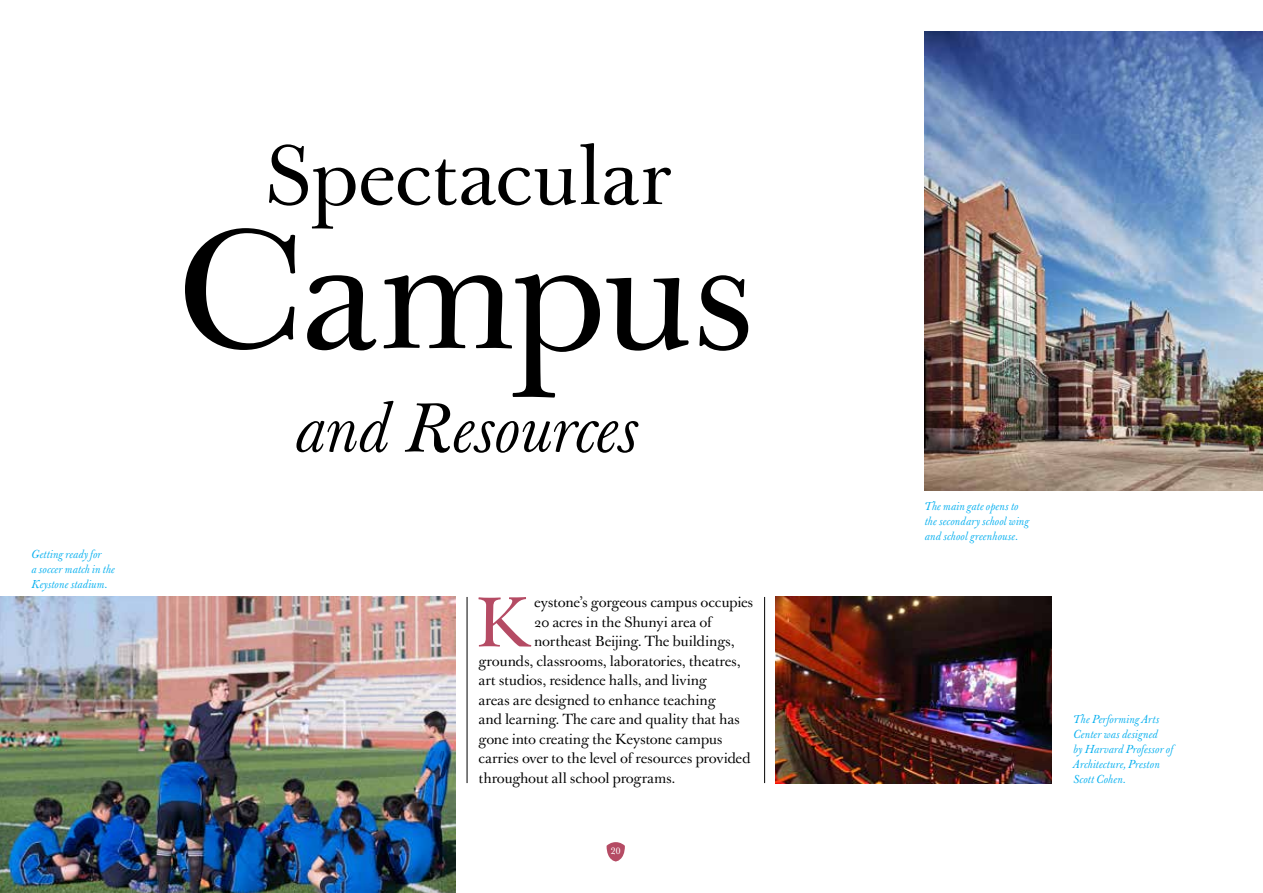
<style>
.page{position:relative;width:1263px;height:893px;background:#fff}
.page>*{position:absolute;margin:0;border:0;box-sizing:border-box;transform-origin:0 0}
.t1{font:162px "J Baskerville";letter-spacing:-.03em;color:#000}
.t2{font:81px "J Baskerville";letter-spacing:-.015em;color:#000}
.t3{font:68.7px "J Baskerville";color:#b54b64}
.t4{font:italic 67.5px "J Baskerville";letter-spacing:-.01em;color:#000}
.t5{font:14.25px "J Baskerville";letter-spacing:-.015em;color:#000}
.t6{font:italic 11.25px/15px "J Baskerville";letter-spacing:.01em;color:#00aeef}
.t7{font:9px "J Baskerville T Caps";color:#fff}
</style>
<div class="page">
<svg style="left:607px;top:842px;width:18px;height:19px"></svg>
<img style="left:925px;top:32px;width:338px;height:458px">
<img style="left:776px;top:597px;width:275px;height:186px">
<img style="left:0;top:597px;width:456px;height:296px">
<hr style="left:764px;top:597px;width:1px;height:186px;background:#000">
<hr style="left:467px;top:597px;width:1px;height:186px;background:#000">
<p class="t6" style="left:32px;top:547px;width:85px">Getting ready for<br>a soccer match in the<br>Keystone stadium.</p>
<h2 class="t2" style="left:263px;top:128px;width:409px">Spectacular</h2>
<h1 class="t1" style="left:178px;top:196px;width:578px">Campus</h1>
<h3 class="t4" style="left:294px;top:388px;width:346px">and Resources</h3>
<h3 class="t3" style="left:474px;top:582px;width:60px">K</h3>
<p class="t5" style="left:534px;top:594px;width:221px">eystone’s gorgeous campus occupies</p>
<p class="t5" style="left:534px;top:613px;width:179px">20 acres in the Shunyi area of</p>
<p class="t5" style="left:534px;top:633px;width:202px">northeast Beijing. The buildings,</p>
<p class="t5" style="left:478px;top:652px;width:264px">grounds, classrooms, laboratories, theatres,</p>
<p class="t5" style="left:478px;top:672px;width:230px">art studios, residence halls, and living</p>
<p class="t5" style="left:478px;top:691px;width:239px">areas are designed to enhance teaching</p>
<p class="t5" style="left:478px;top:711px;width:263px">and learning. The care and quality that has</p>
<p class="t5" style="left:478px;top:730px;width:246px">gone into creating the Keystone campus</p>
<p class="t5" style="left:478px;top:750px;width:274px">carries over to the level of resources provided</p>
<p class="t5" style="left:478px;top:769px;width:199px">throughout all school programs.</p>
<p class="t7" style="left:611px;top:846px;width:11px">20</p>
<p class="t6" style="left:925px;top:499px;width:106px">The main gate opens to the secondary school wing and school greenhouse.</p>
<p class="t6" style="left:1073px;top:712px;width:101px">The Performing Arts<br>Center was designed<br>by Harvard Professor of<br>Architecture, Preston<br>Scott Cohen.</p>
</div>
